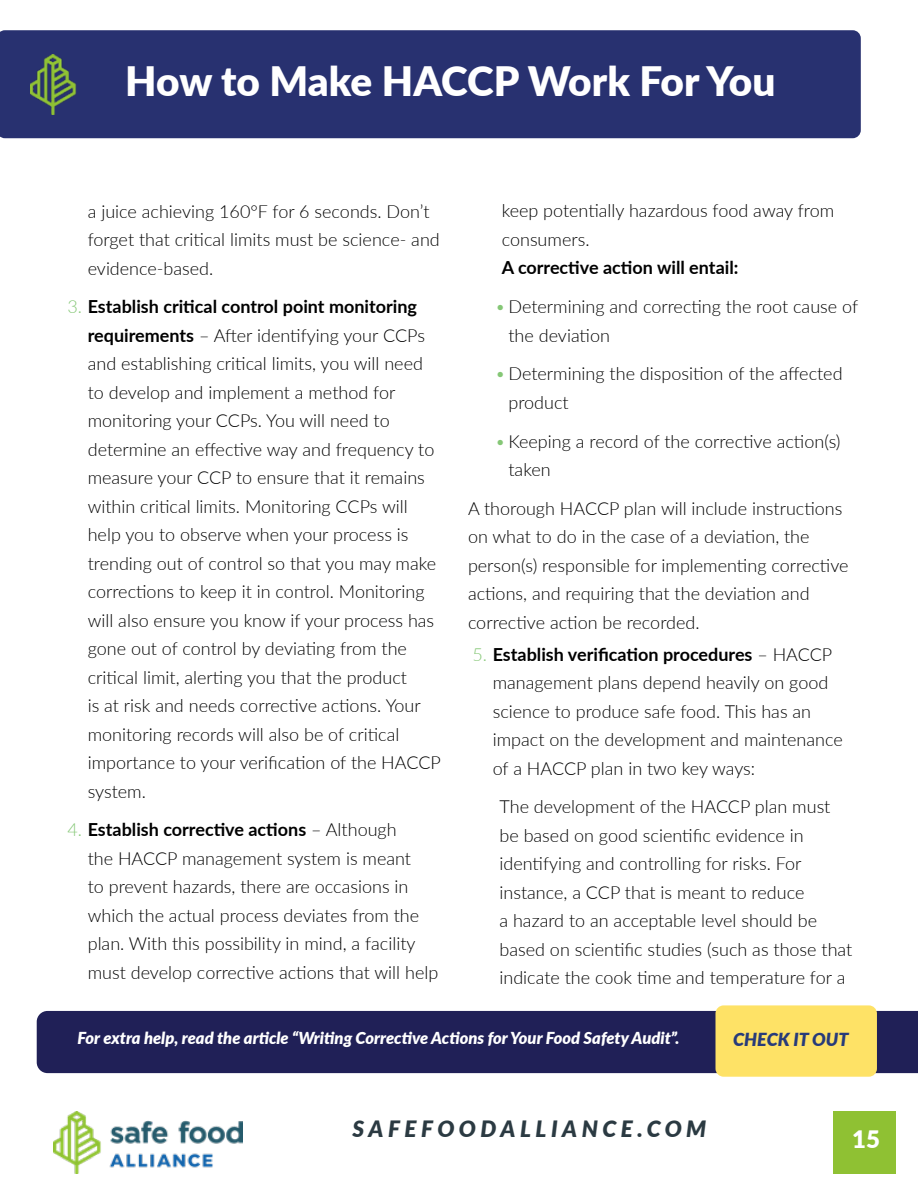
<style>
.page{position:relative;width:918px;height:1188px;background:#fff}
.page>*{position:absolute;margin:0;border:0;box-sizing:border-box;transform-origin:0 0}
.t1{font:900 40.5px "Lato";letter-spacing:-.01em;color:#fff}
.t2{font:900 24px "Lato";color:#fff}
.t3{font:italic 900 22.5px "Lato";letter-spacing:.2em;color:#2b3a42}
.t4{font:300 18px/28.5px "Lato";color:#000}
.t5{font:700 18px "Lato";color:#000}
.t6{font:italic 900 18px "Lato";color:#273b7a}
.t7{font:italic 900 16.5px "Lato";color:#fff}
.s1{color:#85c776}
.s2{font-weight:700}
</style>
<div class="page">
<img style="left:54px;top:1111px;width:188px;height:63px">
<div style="left:834px;top:1111px;width:62px;height:63px;background:#8fc133"></div>
<div style="left:0;top:30px;width:861px;height:108px;background:#283170"></div>
<div style="left:37px;top:1011px;width:881px;height:62px;background:#202057"></div>
<img style="left:30px;top:54px;width:48px;height:60px">
<div style="left:715px;top:1005px;width:162px;height:72px;background:#fee266;border-radius:8px"></div>
<h1 class="t1" style="left:125px;top:51px;width:652px">How to Make HACCP Work For You</h1>
<p class="t4" style="left:88px;top:196px;width:354px">a juice achieving 160°F for 6 seconds. Don’t forget that critical limits must be science- and evidence-based.</p>
<p class="t4" style="left:88px;top:292px;width:355px;text-indent:-20px"><span class="s1">3.</span> <span class="s2">Establish critical control point monitoring requirements</span> – After identifying your CCPs and establishing critical limits, you will need to develop and implement a method for monitoring your CCPs. You will need to determine an effective way and frequency to measure your CCP to ensure that it remains within critical limits. Monitoring CCPs will help you to observe when your process is trending out of control so that you may make corrections to keep it in control. Monitoring will also ensure you know if your process has gone out of control by deviating from the critical limit, alerting you that the product<br>is at risk and needs corrective actions. Your monitoring records will also be of critical importance to your verification of the HACCP system.</p>
<p class="t4" style="left:88px;top:815px;width:352px;text-indent:-20px"><span class="s1">4.</span> <span class="s2">Establish corrective actions</span> – Although<br>the HACCP management system is meant<br>to prevent hazards, there are occasions in which the actual process deviates from the plan. With this possibility in mind, a facility must develop corrective actions that will help</p>
<p class="t4" style="left:502px;top:196px;width:334px">keep potentially hazardous food away from consumers.</p>
<p class="t5" style="left:502px;top:255px;width:238px">A corrective action will entail:</p>
<p class="t4" style="left:508px;top:292px;width:351px;text-indent:-14px"><span class="s1">•</span> Determining and correcting the root cause of the deviation</p>
<p class="t4" style="left:508px;top:359px;width:336px;text-indent:-14px"><span class="s1">•</span> Determining the disposition of the affected product</p>
<p class="t4" style="left:508px;top:426px;width:334px;text-indent:-14px"><span class="s1">•</span> Keeping a record of the corrective action(s) taken</p>
<p class="t4" style="left:468px;top:493px;width:382px">A thorough HACCP plan will include instructions on what to do in the case of a deviation, the person(s) responsible for implementing corrective actions, and requiring that the deviation and corrective action be recorded.</p>
<p class="t4" style="left:493px;top:639px;width:351px;text-indent:-20px"><span class="s1">5.</span> <span class="s2">Establish verification procedures</span> – HACCP management plans depend heavily on good science to produce safe food. This has an impact on the development and maintenance of a HACCP plan in two key ways:</p>
<p class="t4" style="left:500px;top:792px;width:354px">The development of the HACCP plan must be based on good scientific evidence in identifying and controlling for risks. For instance, a CCP that is meant to reduce<br>a hazard to an acceptable level should be based on scientific studies (such as those that indicate the cook time and temperature for a</p>
<p class="t7" style="left:78px;top:1025px;width:603px">For extra help, read the article “Writing Corrective Actions for Your Food Safety Audit”.</p>
<p class="t6" style="left:733px;top:1026px;width:117px">CHECK IT OUT</p>
<p class="t3" style="left:353px;top:1111px;width:355px">SAFEFOODALLIANCE.COM</p>
<h2 class="t2" style="left:852px;top:1121px;width:29px">15</h2>
</div>
